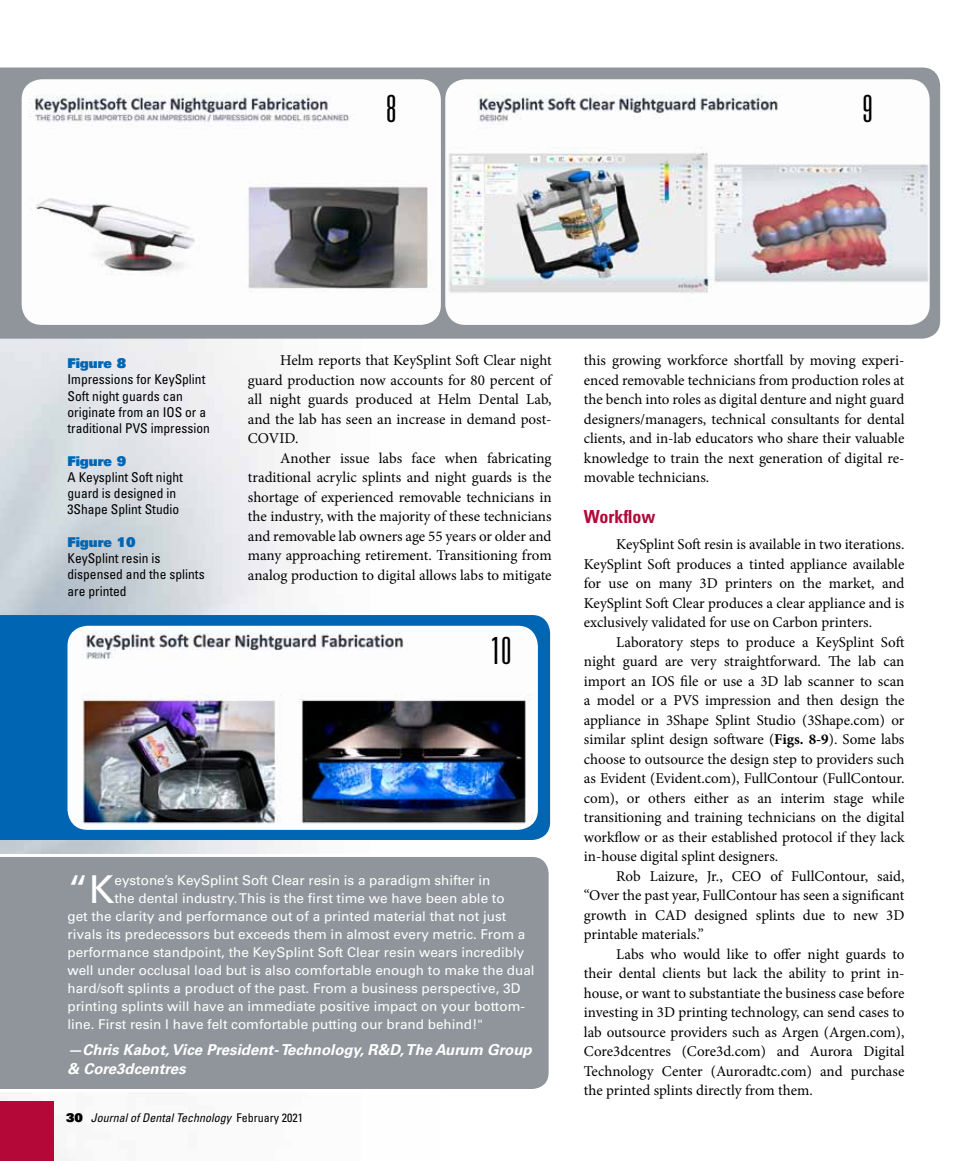
<style>
.page{position:relative;width:972px;height:1161px;background:#fff}
.page>*{position:absolute;margin:0;border:0;box-sizing:border-box;transform-origin:0 0}
.t1{font:38.4px "Univers LT Std";color:#fff}
.t2{font:300 ultra-condensed 37.5px "Univers LT Std";color:#000}
.t3{font:700 condensed 18px "Univers LT Std";color:#b30838}
.t4{font:15px/19.5px "Minion Pro";color:#000;text-align:justify}
.t5{font:italic 700 15px/19.5px "Univers LT Std";color:#fff}
.t6{font:13.5px "Univers LT Std";color:#fff}
.t7{font:condensed 13.5px/16.2px "Univers LT Std";color:#000}
.t8{font:13.5px "Univers LT Std X Black";color:#0066b3}
.t9{font:italic condensed 12px "Univers LT Std";color:#000}
.s1{font-family:"Univers LT Std X Black";font-style:normal;font-stretch:normal}
.s2{font-style:normal}
.s3{font-weight:700}
</style>
<div class="page">
<div style="left:0;top:615px;width:550px;height:225px;background:#0066b3"></div>
<div style="left:0;top:68px;width:940px;height:271px;background:#8f959b"></div>
<div style="left:0;top:1101px;width:54px;height:60px;background:#b30838"></div>
<img style="left:22px;top:79px;width:419px;height:246px">
<img style="left:445px;top:79px;width:485px;height:246px">
<img style="left:68px;top:626px;width:470px;height:204px">
<div style="left:0;top:857px;width:549px;height:232px;background:#8f959b"></div>
<h2 class="t2" style="left:386px;top:89px;width:12px">8</h2>
<h2 class="t2" style="left:863px;top:89px;width:12px">9</h2>
<p class="t8" style="left:68px;top:354px;width:60px">Figure 8</p>
<p class="t7" style="left:68px;top:371px;width:144px">Impressions for KeySplint<br>Soft night guards can originate from an IOS or a traditional PVS impression</p>
<p class="t8" style="left:68px;top:452px;width:60px">Figure 9</p>
<p class="t7" style="left:68px;top:469px;width:117px">A Keysplint Soft night guard is designed in<br>3Shape Splint Studio</p>
<p class="t8" style="left:68px;top:533px;width:70px">Figure 10</p>
<p class="t7" style="left:68px;top:550px;width:139px">KeySplint resin is dispensed and the splints are printed</p>
<p class="t4" style="left:248px;top:351px;width:305px;text-indent:32px">Helm reports that KeySplint Soft Clear night guard production now accounts for 80 percent of all night guards produced at Helm Dental Lab, and the lab has seen an increase in demand post-COVID.</p>
<p class="t4" style="left:248px;top:448px;width:305px;text-indent:32px">Another issue labs face when fabricating traditional acrylic splints and night guards is the shortage of experienced removable technicians in the industry, with the majority of these technicians and removable lab owners age 55 years or older and many approaching retirement. Transitioning from analog production to digital allows labs to mitigate</p>
<h2 class="t2" style="left:491px;top:632px;width:22px">10</h2>
<h1 class="t1" style="left:68px;top:866px;width:49px">“K</h1>
<p class="t6" style="left:115px;top:872px;width:377px">eystone’s KeySplint Soft Clear resin is a paradigm shifter in</p>
<p class="t6" style="left:115px;top:890px;width:392px">the dental industry. This is the first time we have been able to</p>
<p class="t6" style="left:67px;top:908px;width:440px">get the clarity and performance out of a printed material that not just</p>
<p class="t6" style="left:67px;top:926px;width:459px">rivals its predecessors but exceeds them in almost every metric. From a</p>
<p class="t6" style="left:67px;top:944px;width:458px">performance standpoint, the KeySplint Soft Clear resin wears incredibly</p>
<p class="t6" style="left:67px;top:962px;width:469px">well under occlusal load but is also comfortable enough to make the dual</p>
<p class="t6" style="left:67px;top:980px;width:454px">hard/soft splints a product of the past. From a business perspective, 3D</p>
<p class="t6" style="left:67px;top:998px;width:459px">printing splints will have an immediate positive impact on your bottom-</p>
<p class="t6" style="left:67px;top:1016px;width:417px">line. First resin I have felt comfortable putting our brand behind!"</p>
<p class="t5" style="left:68px;top:1040px;width:466px">—Chris Kabot, Vice President- Technology, R&amp;D, The Aurum Group &amp; Core3dcentres</p>
<p class="t9" style="left:66px;top:1110px;width:239px"><span class="s1">30</span> Journal of Dental Technology <span class="s2">February 2021</span></p>
<p class="t4" style="left:584px;top:351px;width:322px">this growing workforce shortfall by moving experi&shy;enced removable technicians from production roles at the bench into roles as digital denture and night guard designers/managers, technical consultants for dental clients, and in-lab educators who share their valuable knowledge to train the next generation of digital re&shy;movable technicians.</p>
<p class="t3" style="left:584px;top:506px;width:73px">Workflow</p>
<p class="t4" style="left:584px;top:535px;width:322px;text-indent:32px">KeySplint Soft resin is available in two iterations.<br>KeySplint Soft produces a tinted appliance available for use on many 3D printers on the market, and KeySplint Soft Clear produces a clear appliance and is exclusively validated for use on Carbon printers.</p>
<p class="t4" style="left:584px;top:632px;width:322px;text-indent:32px">Laboratory steps to produce a KeySplint Soft night guard are very straightforward. The lab can import an IOS file or use a 3D lab scanner to scan a model or a PVS impression and then design the appliance in 3Shape Splint Studio (3Shape.com) or similar splint design software (<span class="s3">Figs. 8-9</span>). Some labs choose to outsource the design step to providers such as Evident (Evident.com), FullContour (FullContour. com), or others either as an interim stage while transitioning and training technicians on the digital workflow or as their established protocol if they lack in-house digital splint designers.</p>
<p class="t4" style="left:584px;top:866px;width:322px;text-indent:32px">Rob Laizure, Jr., CEO of FullContour, said, “Over the past year, FullContour has seen a significant growth in CAD designed splints due to new 3D printable materials.”</p>
<p class="t4" style="left:584px;top:944px;width:322px;text-indent:32px">Labs who would like to offer night guards to their dental clients but lack the ability to print in&shy;house, or want to substantiate the business case before investing in 3D printing technology, can send cases to lab outsource providers such as Argen (Argen.com), Core3dcentres (Core3d.com) and Aurora Digital Technology Center (Auroradtc.com) and purchase the printed splints directly from them.</p>
</div>
